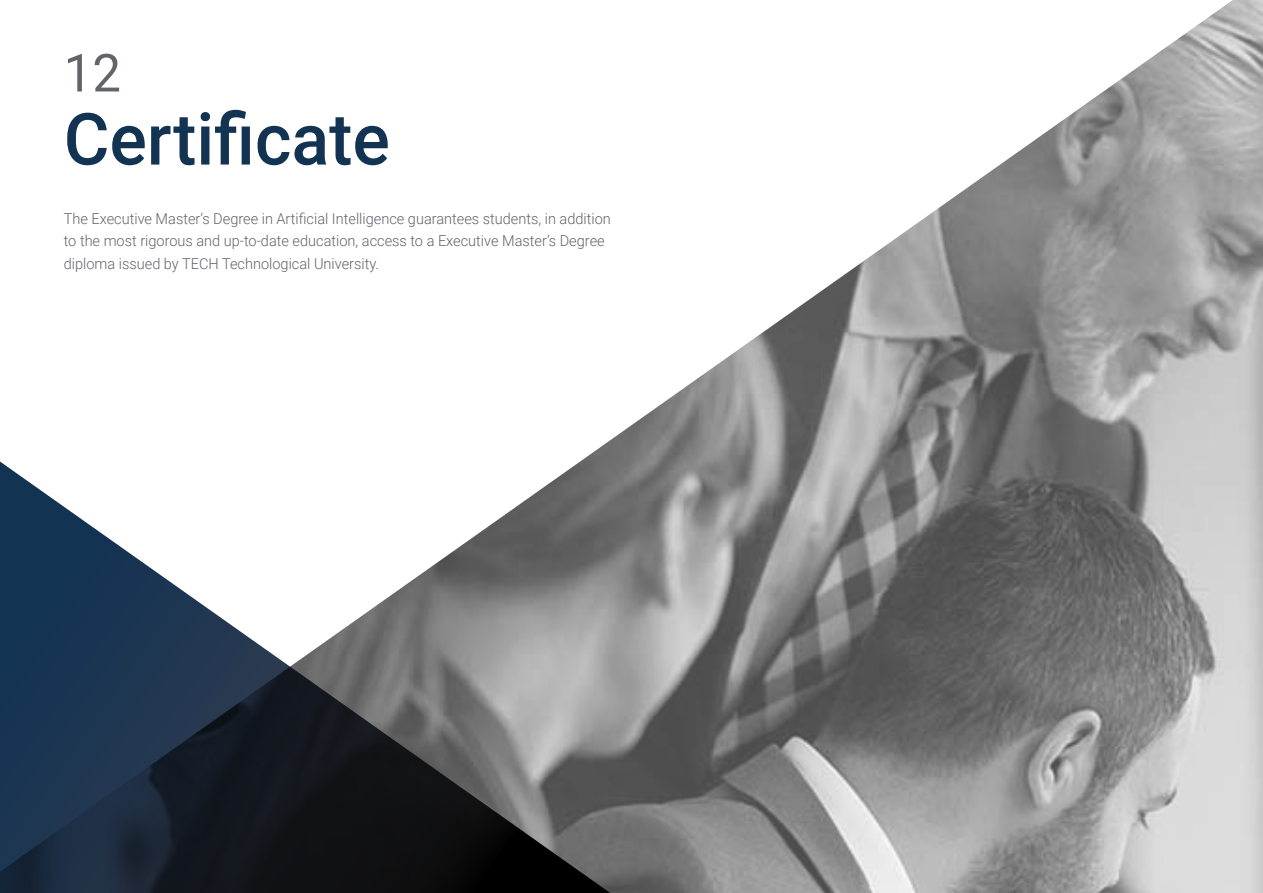
<style>
.page{position:relative;width:1263px;height:893px;background:#fff}
.page>*{position:absolute;margin:0;border:0;box-sizing:border-box;transform-origin:0 0}
.t1{font:500 72px "Roboto";color:#123352}
.t2{font:52.5px "Roboto";color:#61646a}
.t3{font:300 15px/22.5px "Roboto";color:#61646a}
</style>
<div class="page">
<img style="left:602px;top:0;width:661px;height:893px">
<svg style="left:0;top:446px;width:640px;height:447px"></svg>
<h2 class="t2" style="left:64px;top:36px;width:59px">12</h2>
<h1 class="t1" style="left:64px;top:89px;width:328px">Certificate</h1>
<p class="t3" style="left:64px;top:207px;width:549px">The Executive Master’s Degree in Artificial Intelligence guarantees students, in addition to the most rigorous and up-to-date education, access to a Executive Master’s Degree diploma issued by TECH Technological University.</p>
</div>
